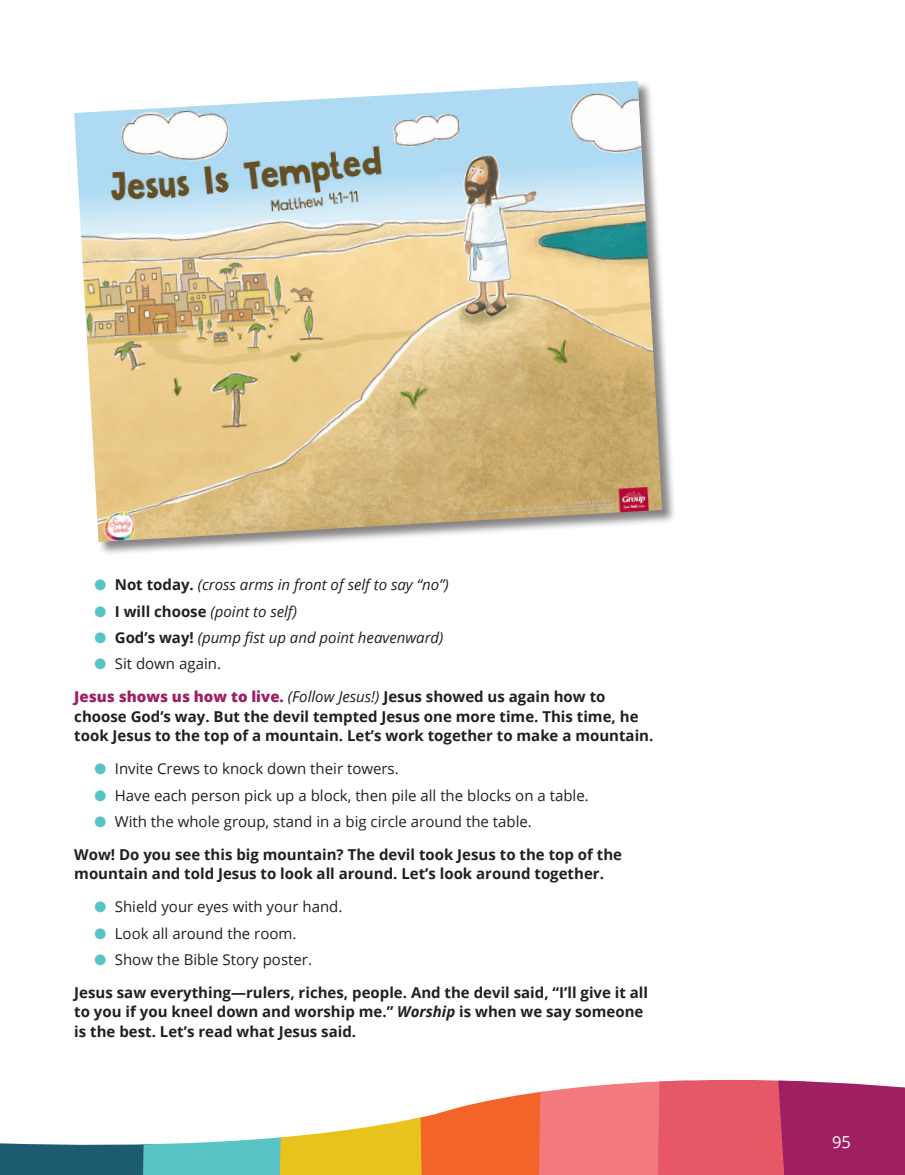
<style>
.page{position:relative;width:905px;height:1175px;background:#fff}
.page>*{position:absolute;margin:0;border:0;box-sizing:border-box;transform-origin:0 0}
.t1{font:16.5px "Open Sans";color:#fff}
.t2{font:700 15px/19.5px "Open Sans";color:#231f20}
.t3{font:15px "Open Sans";color:#231f20}
.t4{font:italic 15px "Open Sans";color:#231f20}
.s1{color:#59c4c6}
.s2{font-weight:700;font-style:normal}
.s3{font-weight:800;color:#9e1f62}
.s4{font-weight:400;font-style:italic}
.s5{font-style:italic}
</style>
<div class="page">
<div style="left:74px;top:81px;width:602px;height:475px;background:#231f20;opacity:.55"></div>
<img style="left:74px;top:81px;width:588px;height:461px">
<svg style="left:0;top:1079px;width:904px;height:95px"></svg>
<p class="t4" style="left:95px;top:574px;width:355px"><span class="s1">●</span> <span class="s2">Not today.</span> (cross arms in front of self to say “no”)</p>
<p class="t4" style="left:95px;top:601px;width:204px"><span class="s1">●</span> <span class="s2">I will choose</span> (point to self)</p>
<p class="t4" style="left:95px;top:627px;width:350px"><span class="s1">●</span> <span class="s2">God’s way!</span> (pump fist up and point heavenward)</p>
<p class="t3" style="left:95px;top:653px;width:128px"><span class="s1">●</span> Sit down again.</p>
<p class="t2" style="left:74px;top:686px;width:580px"><span class="s3">Jesus shows us how to live.</span> <span class="s4">(Follow Jesus!)</span> Jesus showed us again how to choose God’s way. But the devil tempted Jesus one more time. This time, he took Jesus to the top of a mountain. Let’s work together to make a mountain.</p>
<p class="t3" style="left:95px;top:758px;width:306px"><span class="s1">●</span> Invite Crews to knock down their towers.</p>
<p class="t3" style="left:95px;top:784px;width:495px"><span class="s1">●</span> Have each person pick up a block, then pile all the blocks on a table.</p>
<p class="t3" style="left:95px;top:811px;width:439px"><span class="s1">●</span> With the whole group, stand in a big circle around the table.</p>
<p class="t2" style="left:74px;top:844px;width:549px">Wow! Do you see this big mountain? The devil took Jesus to the top of the mountain and told Jesus to look all around. Let’s look around together.</p>
<p class="t3" style="left:95px;top:896px;width:249px"><span class="s1">●</span> Shield your eyes with your hand.</p>
<p class="t3" style="left:95px;top:922px;width:203px"><span class="s1">●</span> Look all around the room.</p>
<p class="t3" style="left:95px;top:949px;width:219px"><span class="s1">●</span> Show the Bible Story poster.</p>
<p class="t2" style="left:74px;top:982px;width:575px">Jesus saw everything—rulers, riches, people. And the devil said, “I’ll give it all to you if you kneel down and worship me.” <span class="s5">Worship</span> is when we say someone is the best. Let’s read what Jesus said.</p>
<p class="t1" style="left:832px;top:1130px;width:20px">95</p>
</div>
